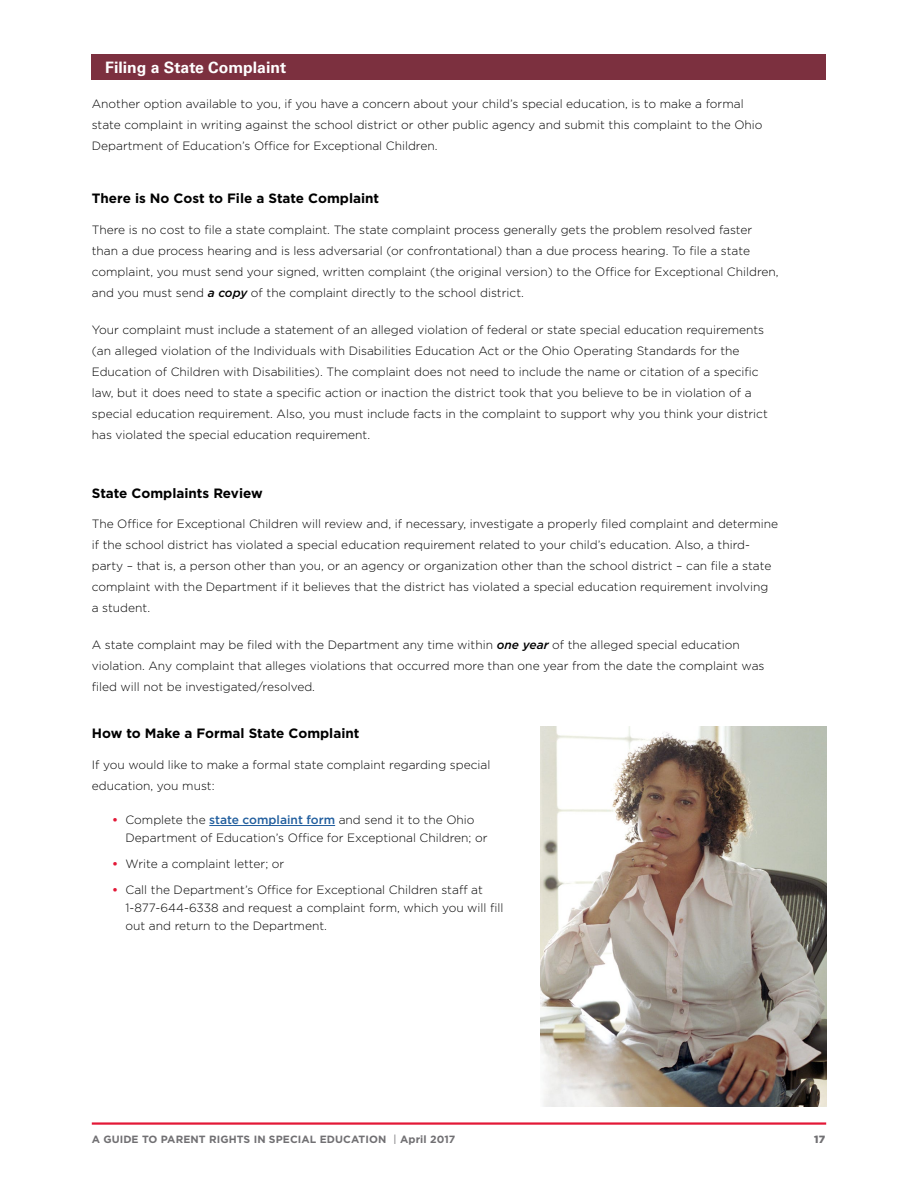
<style>
.page{position:relative;width:918px;height:1188px;background:#fff}
.page>*{position:absolute;margin:0;border:0;box-sizing:border-box;transform-origin:0 0}
.HD{font:700 15.75px "Univers LT Std";color:#fff}
.SubHD{font:700 13.5px "Gotham";color:#000}
.BOD{font:300 12px/21px "Gotham";color:#000}
.t1{font:700 10.5px "Gotham";letter-spacing:.01em;color:#717073}
.t2{font:900 10.5px "Gotham";color:#717073}
.s1{font-weight:500;font-style:italic}
.s2{font-weight:700;color:#e31837}
.s3{font-weight:500;color:#215e9e}
.s4{font-weight:300;font-size:13.5px}
</style>
<div class="page">
<hr style="left:92px;top:1122px;width:734px;height:3px;background:#e31837">
<div style="left:92px;top:54px;width:734px;height:26px;background:#7c303f"></div>
<hr style="left:209px;top:825px;width:126px;height:1px;background:#215e9e">
<img style="left:540px;top:727px;width:286px;height:380px">
<h3 class="HD" style="left:105px;top:58px;width:182px">Filing a State Complaint</h3>
<p class="BOD" style="left:92px;top:93px;width:672px">Another option available to you, if you have a concern about your child’s special education, is to make a formal state complaint in writing against the school district or other public agency and submit this complaint to the Ohio<br>Department of Education’s Office for Exceptional Children.</p>
<h4 class="SubHD" style="left:92px;top:191px;width:289px">There is No Cost to File a State Complaint</h4>
<p class="BOD" style="left:92px;top:219px;width:688px">There is no cost to file a state complaint. The state complaint process generally gets the problem resolved faster than a due process hearing and is less adversarial (or confrontational) than a due process hearing. To file a state complaint, you must send your signed, written complaint (the original version) to the Office for Exceptional Children, and you must send <span class="s1">a copy</span> of the complaint directly to the school district.</p>
<p class="BOD" style="left:92px;top:319px;width:678px">Your complaint must include a statement of an alleged violation of federal or state special education requirements (an alleged violation of the Individuals with Disabilities Education Act or the Ohio Operating Standards for the Education of Children with Disabilities). The complaint does not need to include the name or citation of a specific law, but it does need to state a specific action or inaction the district took that you believe to be in violation of a special education requirement. Also, you must include facts in the complaint to support why you think your district has violated the special education requirement.</p>
<h4 class="SubHD" style="left:92px;top:485px;width:172px">State Complaints Review</h4>
<p class="BOD" style="left:92px;top:513px;width:688px">The Office for Exceptional Children will review and, if necessary, investigate a properly filed complaint and determine if the school district has violated a special education requirement related to your child’s education. Also, a third&shy;party – that is, a person other than you, or an agency or organization other than the school district – can file a state complaint with the Department if it believes that the district has violated a special education requirement involving a student.</p>
<p class="BOD" style="left:92px;top:635px;width:674px">A state complaint may be filed with the Department any time within <span class="s1">one year</span> of the alleged special education violation. Any complaint that alleges violations that occurred more than one year from the date the complaint was filed will not be investigated/resolved.</p>
<h4 class="SubHD" style="left:92px;top:725px;width:269px">How to Make a Formal State Complaint</h4>
<p class="BOD" style="left:92px;top:754px;width:400px">If you would like to make a formal state complaint regarding special education, you must:</p>
<p class="BOD" style="left:126px;top:811px;width:364px;line-height:18px;text-indent:-14px"><span class="s2">•</span> Complete the <span class="s3">state complaint form</span> and send it to the Ohio<br>Department of Education’s Office for Exceptional Children; or</p>
<p class="BOD" style="left:112px;top:853px;width:174px"><span class="s2">•</span> Write a complaint letter; or</p>
<p class="BOD" style="left:126px;top:881px;width:379px;line-height:18px;text-indent:-14px"><span class="s2">•</span> Call the Department’s Office for Exceptional Children staff at<br>1-877-644-6338 and request a complaint form, which you will fill out and return to the Department.</p>
<p class="t1" style="left:92px;top:1133px;width:365px">A GUIDE TO PARENT RIGHTS IN SPECIAL EDUCATION <span class="s4">I</span> April 2017</p>
<p class="t2" style="left:814px;top:1133px;width:12px">17</p>
</div>
